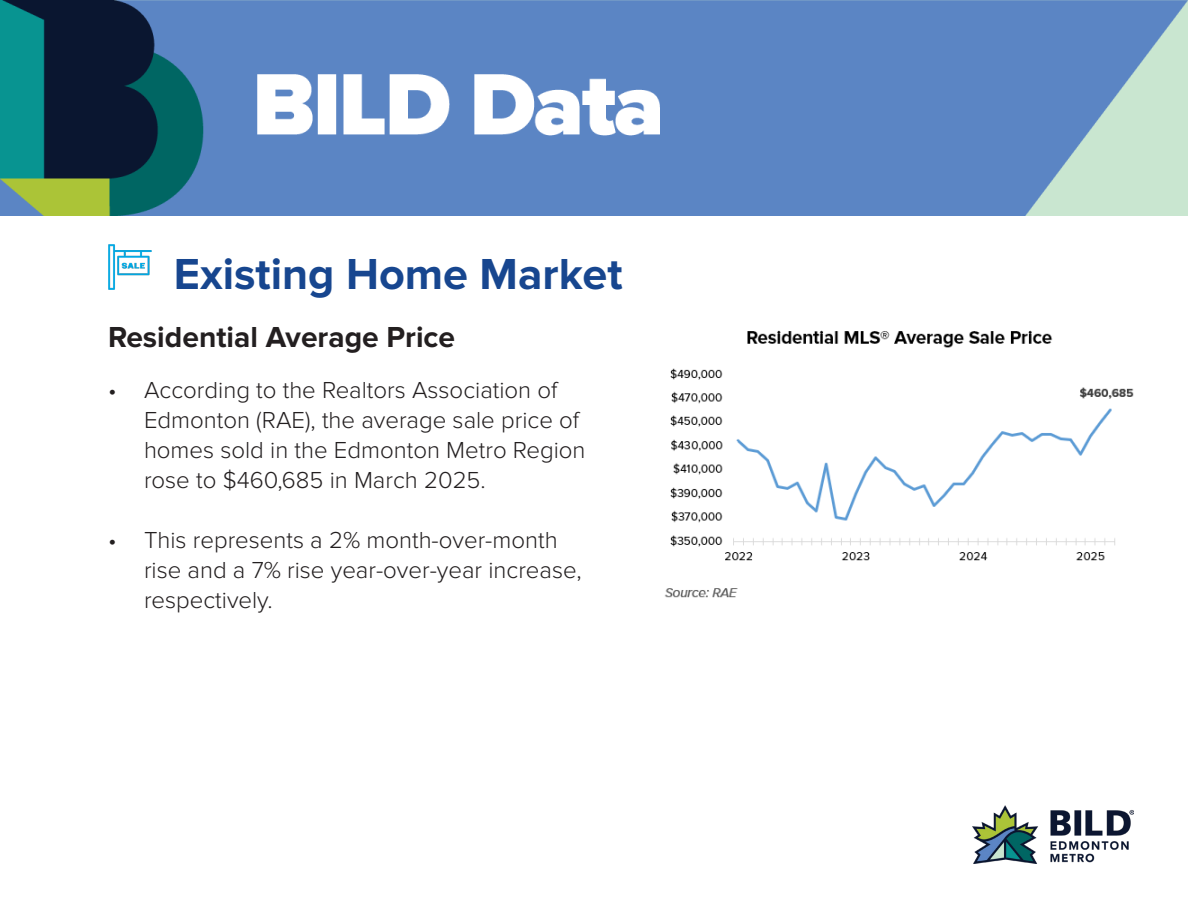
<style>
.page{position:relative;width:1188px;height:918px;background:#fff}
.page>*{position:absolute;margin:0;border:0;box-sizing:border-box;transform-origin:0 0}
.t1{font:700 45px "Proxima Nova";color:#17468f}
.t2{font:700 30px "Proxima Nova";color:#231f20}
.t3{font:300 24px/30px "Proxima Nova";color:#231f20}
</style>
<div class="page">
<img style="left:972px;top:806px;width:162px;height:58px">
<img style="left:0;top:0;width:1188px;height:216px">
<img style="left:664px;top:330px;width:470px;height:268px">
<img style="left:108px;top:245px;width:43px;height:44px">
<p class="t1" style="left:174px;top:248px;width:450px">Existing Home Market</p>
<p class="t2" style="left:108px;top:320px;width:349px">Residential Average Price</p>
<p class="t3" style="left:144px;top:376px;width:443px;text-indent:-36px">• According to the Realtors Association of Edmonton (RAE), the average sale price of homes sold in the Edmonton Metro Region rose to $460,685 in March 2025.</p>
<p class="t3" style="left:144px;top:526px;width:439px;text-indent:-36px">• This represents a 2% month-over-month rise and a 7% rise year-over-year increase, respectively.</p>
</div>
